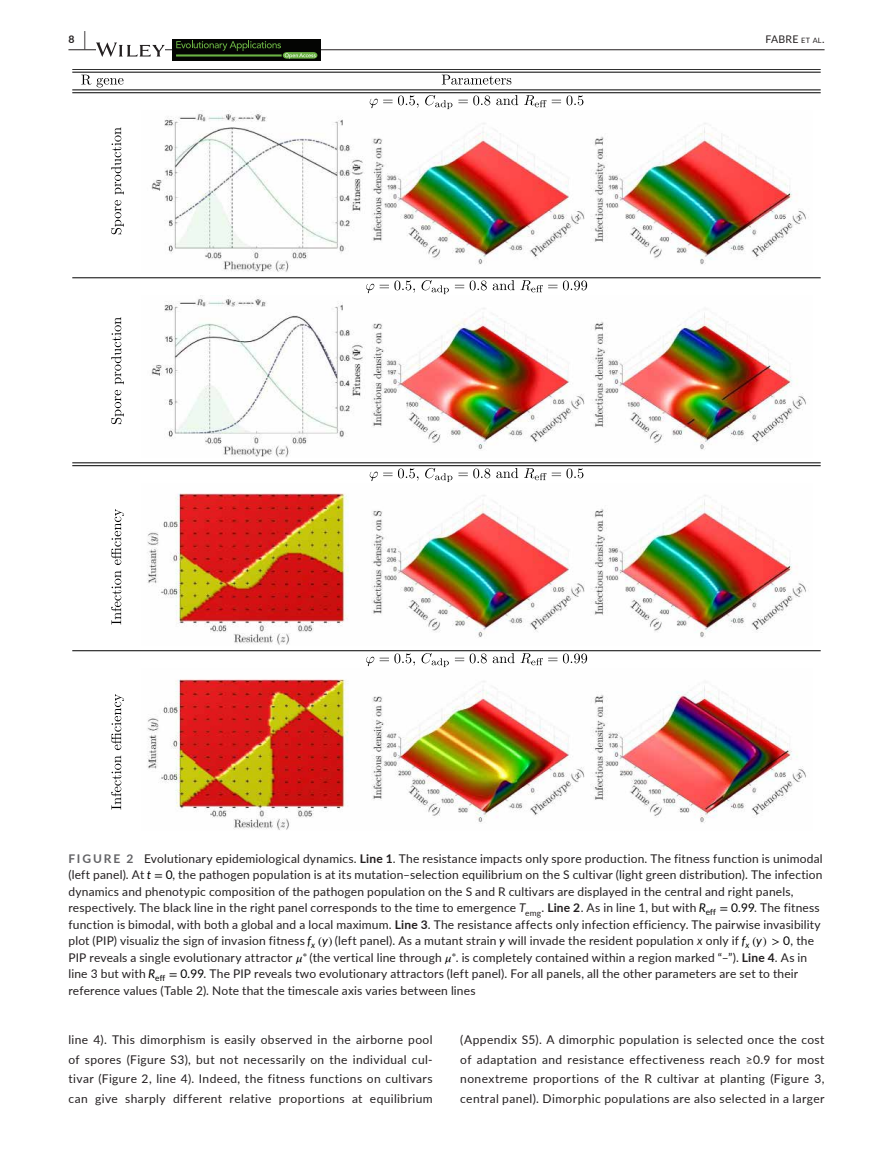
<style>
.page{position:relative;width:893px;height:1174px;background:#fff}
.page>*{position:absolute;margin:0;border:0;box-sizing:border-box;transform-origin:0 0}
.t1{font:12px/16.5px "Lato";letter-spacing:.015em;color:#231f20;text-align:justify}
.t2{font:10.5px "Lato";letter-spacing:.02em;color:#231f20}
.t3{font:700 10.5px "Lato";color:#231f20}
.s1{font-size:19.5px}
.s2{font-size:7.35px}
.s3{font-weight:700;color:#636366}
.s4{font-weight:700}
.s5{font-style:italic;color:#000}
.s6{font-family:"STIX Math";color:#000}
.s7{color:#000}
.s8{font-style:italic}
.s9{font-family:"STIX Math";font-style:italic;color:#000}
</style>
<div class="page">
<hr style="left:68px;top:49px;width:756px;height:1px;background:#231f20">
<svg style="left:96px;top:42px;width:69px;height:15px"></svg>
<div style="left:172px;top:39px;width:149px;height:21px;background:#040503"></div>
<svg style="left:176px;top:41px;width:141px;height:18px"></svg>
<hr style="left:72px;top:69px;width:749px;height:1px;background:#000">
<hr style="left:72px;top:72px;width:749px;height:1px;background:#000">
<svg style="left:81px;top:75px;width:430px;height:12px"></svg>
<hr style="left:72px;top:90px;width:749px;height:1px;background:#000">
<hr style="left:72px;top:92px;width:749px;height:1px;background:#000">
<svg style="left:370px;top:95px;width:49px;height:13px"></svg>
<svg style="left:425px;top:95px;width:27px;height:14px"></svg>
<svg style="left:458px;top:95px;width:60px;height:10px"></svg>
<svg style="left:524px;top:95px;width:22px;height:12px"></svg>
<svg style="left:552px;top:95px;width:31px;height:10px"></svg>
<svg style="left:111px;top:127px;width:13px;height:107px"></svg>
<img style="left:151px;top:110px;width:658px;height:162px">
<hr style="left:72px;top:277px;width:749px;height:1px;background:#000">
<svg style="left:366px;top:284px;width:8px;height:9px"></svg>
<svg style="left:380px;top:280px;width:35px;height:13px"></svg>
<svg style="left:421px;top:280px;width:28px;height:14px"></svg>
<svg style="left:455px;top:280px;width:132px;height:12px"></svg>
<svg style="left:111px;top:317px;width:13px;height:107px"></svg>
<img style="left:151px;top:295px;width:655px;height:162px">
<hr style="left:72px;top:462px;width:749px;height:1px;background:#000">
<hr style="left:72px;top:465px;width:749px;height:1px;background:#000">
<svg style="left:370px;top:468px;width:49px;height:13px"></svg>
<svg style="left:425px;top:468px;width:27px;height:14px"></svg>
<svg style="left:458px;top:468px;width:60px;height:10px"></svg>
<svg style="left:524px;top:468px;width:22px;height:12px"></svg>
<svg style="left:552px;top:468px;width:31px;height:10px"></svg>
<svg style="left:111px;top:509px;width:13px;height:115px"></svg>
<img style="left:147px;top:493px;width:662px;height:152px">
<hr style="left:72px;top:650px;width:749px;height:1px;background:#000">
<svg style="left:366px;top:656px;width:8px;height:10px"></svg>
<svg style="left:380px;top:653px;width:35px;height:13px"></svg>
<svg style="left:421px;top:653px;width:28px;height:14px"></svg>
<svg style="left:455px;top:653px;width:132px;height:12px"></svg>
<svg style="left:111px;top:694px;width:13px;height:115px"></svg>
<img style="left:147px;top:679px;width:659px;height:151px">
<p class="t3" style="left:68px;top:31px;width:19px">8 <span class="s1">|</span></p>
<p class="t2" style="left:766px;top:31px;width:60px">FABRE <span class="s2">et al</span>.</p>
<p class="t1" style="left:68px;top:849px;width:756px;text-align:left"><span class="s3">FIGURE 2</span> Evolutionary epidemiological dynamics. <span class="s4">Line 1</span>. The resistance impacts only spore production. The fitness function is unimodal (left panel). At <span class="s5">t</span> <span class="s6">=</span> <span class="s7">0</span>, the pathogen population is at its mutation–selection equilibrium on the S cultivar (light green distribution). The infection dynamics and phenotypic composition of the pathogen population on the S and R cultivars are displayed in the central and right panels, respectively. The black line in the right panel corresponds to the time to emergence <span class="s8">T</span><sub>emg</sub>. <span class="s4">Line 2</span>. As in line 1, but with <span class="s5">R</span><sub>eff</sub> <span class="s6">=</span> <span class="s7">0.99</span>. The fitness function is bimodal, with both a global and a local maximum. <span class="s4">Line 3</span>. The resistance affects only infection efficiency. The pairwise invasibility plot (PIP) visualiz the sign of invasion fitness <span class="s5">f</span><sub>x</sub> <span class="s6">(</span><span class="s5">y</span><span class="s6">)</span> (left panel). As a mutant strain <span class="s5">y</span> will invade the resident population <span class="s8">x</span> only if <span class="s5">f</span><sub>x</sub> <span class="s6">(</span><span class="s5">y</span><span class="s6">)</span> <span class="s9">&gt;</span> <span class="s7">0</span> , the PIP reveals a single evolutionary attractor <span class="s9">𝜇</span><sup>∗</sup> (the vertical line through <span class="s9">𝜇</span><sup>∗</sup>. is completely contained within a region marked “–”). <span class="s4">Line 4</span>. As in line 3 but with <span class="s5">R</span><sub>eff</sub> <span class="s6">=</span> <span class="s7">0.99</span>. The PIP reveals two evolutionary attractors (left panel). For all panels, all the other parameters are set to their reference values (Table 2). Note that the timescale axis varies between lines</p>
<p class="t1" style="left:68px;top:1029px;width:366px;line-height:19.5px">line 4). This dimorphism is easily observed in the airborne pool of spores (Figure S3), but not necessarily on the individual cul&shy;tivar (Figure 2, line 4). Indeed, the fitness functions on cultivars can give sharply different relative proportions at equilibrium</p>
<p class="t1" style="left:460px;top:1029px;width:366px;line-height:19.5px">(Appendix S5). A dimorphic population is selected once the cost of adaptation and resistance effectiveness reach ≥0.9 for most nonextreme proportions of the R cultivar at planting (Figure 3, central panel). Dimorphic populations are also selected in a larger</p>
</div>
